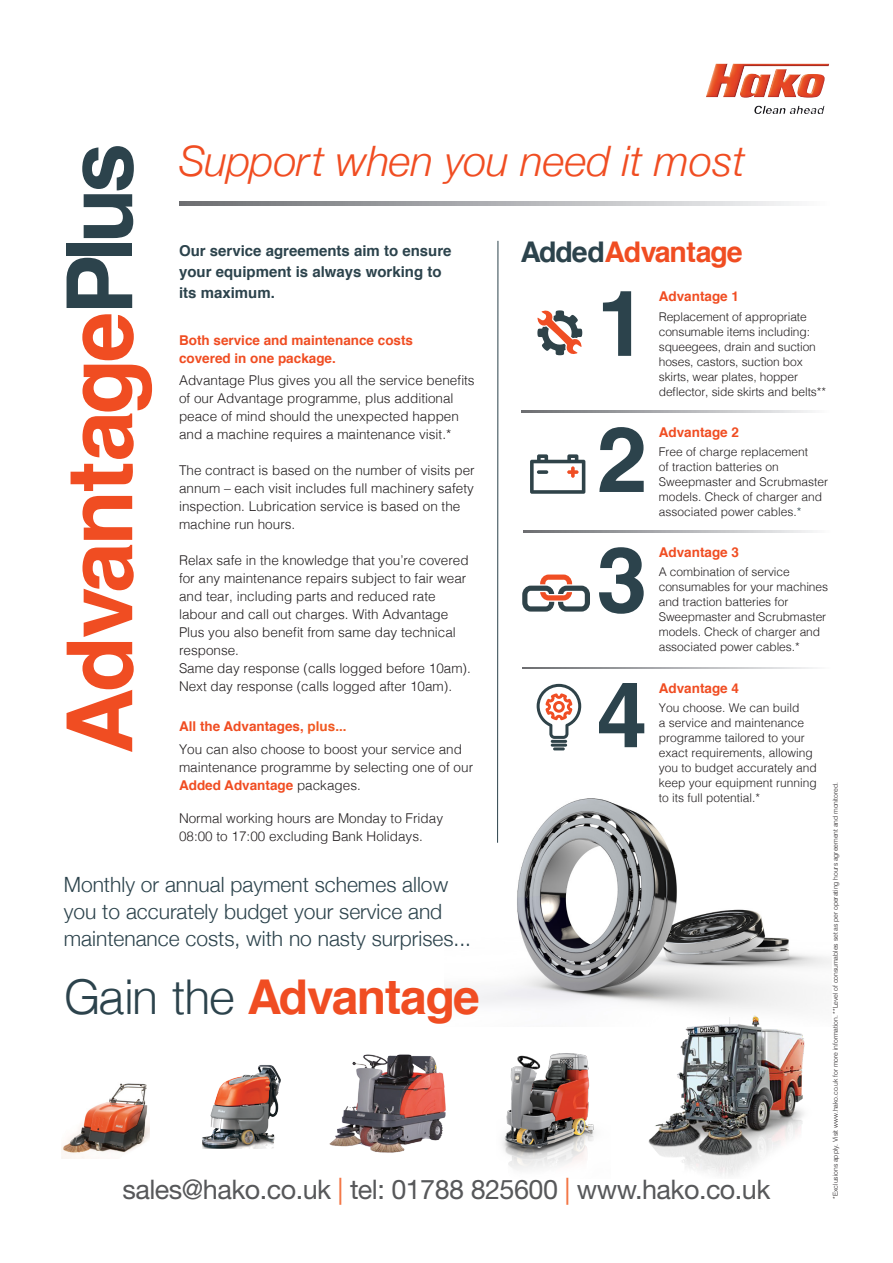
<style>
.page{position:relative;width:893px;height:1263px;background:#fff}
.page>*{position:absolute;margin:0;border:0;box-sizing:border-box;transform-origin:0 0}
.t1{font:700 91.2px "Helvetica";letter-spacing:-.04em;color:#f04d22}
.t2{font:700 91.2px "Helvetica";color:#2c434c}
.t3{font:700 48px "Helvetica";letter-spacing:-.03em;color:#f04d22}
.t4{font:italic 300 42px "Helvetica Neue";color:#f04d22}
.t5{font:700 28.5px "Helvetica";letter-spacing:-.04em;color:#f04d22}
.t6{font:27px "Helvetica Neue";letter-spacing:-.02em;color:#57585a}
.intros{font:300 21px/27px "Helvetica Neue";color:#2c434c}
.Orange_sub{font:700 15px/21px "Helvetica";color:#2c434c}
.COPY{font:300 13.5px/18px "Helvetica";color:#231f20}
.COPY-2{font:700 13.5px/18px "Helvetica";color:#f04d22}
.New_T_C{font:300 13.5px "Helvetica";color:#231f20}
.COPY-3{font:300 12px/15px "Helvetica";letter-spacing:-.005em;color:#231f20}
.COPY-4{font:300 6.75px "Helvetica";letter-spacing:-.005em;color:#231f20}
.s1{color:#2c434c}
.s2{color:#f15921}
.s3{font-weight:700;color:#f04d22}
.s4{font-weight:300;color:#2c434c}
.s5{color:#f37442}
</style>
<div class="page">
<img style="left:444px;top:754px;width:387px;height:251px">
<img style="left:706px;top:64px;width:123px;height:50px">
<svg style="left:179px;top:202px;width:615px;height:3px;background:#aeafb2"></svg>
<svg style="left:530px;top:454px;width:55px;height:40px"></svg>
<svg style="left:537px;top:310px;width:45px;height:45px"></svg>
<svg style="left:522px;top:574px;width:68px;height:38px"></svg>
<hr style="left:551px;top:740px;width:16px;height:3px;background:#2f4349;border-radius:2px">
<hr style="left:551px;top:744px;width:16px;height:3px;background:#2f4349;border-radius:2px">
<svg style="left:553px;top:747px;width:12px;height:3px"></svg>
<svg style="left:537px;top:684px;width:44px;height:55px"></svg>
<svg style="left:521px;top:411px;width:292px;height:1px"></svg>
<svg style="left:523px;top:531px;width:291px;height:1px"></svg>
<svg style="left:523px;top:667px;width:291px;height:2px"></svg>
<hr style="left:497px;top:241px;width:1px;height:602px;background:#2c434c">
<img style="left:329px;top:1054px;width:117px;height:99px">
<img style="left:502px;top:1053px;width:93px;height:117px">
<img style="left:202px;top:1065px;width:79px;height:83px">
<img style="left:62px;top:1083px;width:88px;height:76px">
<img style="left:638px;top:1001px;width:188px;height:175px">
<p class="t1" style="left:26px;top:754px;width:613px;rotate:-90deg">Advantage<span class="s1">Plus</span></p>
<p class="t4" style="left:179px;top:128px;width:568px">Support when you need it most</p>
<p class="t5" style="left:520px;top:229px;width:224px"><span class="s1">Added</span>Advantage</p>
<p class="Orange_sub" style="left:179px;top:240px;width:274px">Our service agreements aim to ensure your equipment is always working to its maximum.</p>
<p class="COPY-2" style="left:179px;top:331px;width:236px">Both service and maintenance costs covered in one package.</p>
<p class="COPY" style="left:179px;top:370px;width:297px">Advantage Plus gives you all the service benefits of our Advantage programme, plus additional peace of mind should the unexpected happen and a machine requires a maintenance visit.*</p>
<p class="COPY" style="left:179px;top:460px;width:297px">The contract is based on the number of visits per annum – each visit includes full machinery safety inspection. Lubrication service is based on the machine run hours.</p>
<p class="COPY" style="left:179px;top:550px;width:291px">Relax safe in the knowledge that you’re covered for any maintenance repairs subject to fair wear and tear, including parts and reduced rate labour and call out charges. With Advantage Plus you also benefit from same day technical response.</p>
<p class="New_T_C" style="left:179px;top:657px;width:293px">Same day response (calls logged before 10am).</p>
<p class="New_T_C" style="left:179px;top:675px;width:275px">Next day response (calls logged after 10am).</p>
<p class="COPY-2" style="left:179px;top:718px;width:169px">All the Advantages, <span class="s2">plus...</span></p>
<p class="COPY" style="left:179px;top:739px;width:296px">You can also choose to boost your service and maintenance programme by selecting one of our<br><span class="s3">Added Advantage</span> packages.</p>
<p class="COPY" style="left:179px;top:808px;width:266px">Normal working hours are Monday to Friday<br>08:00 to 17:00 excluding Bank Holidays.</p>
<p class="intros" style="left:64px;top:869px;width:409px">Monthly or annual payment schemes allow you to accurately budget your service and maintenance costs, with no nasty surprises...</p>
<p class="t2" style="left:597px;top:250px;width:52px">1</p>
<p class="COPY-2" style="left:659px;top:288px;width:82px">Advantage 1</p>
<p class="COPY-3" style="left:659px;top:308px;width:169px">Replacement of appropriate consumable items including: squeegees, drain and suction hoses, castors, suction box skirts, wear plates, hopper deflector, side skirts and belts**</p>
<p class="COPY-2" style="left:659px;top:423px;width:82px">Advantage 2</p>
<p class="COPY-3" style="left:659px;top:443px;width:171px">Free of charge replacement<br>of traction batteries on<br>Sweepmaster and Scrubmaster models. Check of charger and associated power cables.<span class="s1">*</span></p>
<p class="COPY-2" style="left:659px;top:544px;width:82px">Advantage 3</p>
<p class="COPY-3" style="left:659px;top:564px;width:171px">A combination of service consumables for your machines and traction batteries for<br>Sweepmaster and Scrubmaster models. Check of charger and associated power cables.*</p>
<p class="COPY-2" style="left:659px;top:679px;width:82px">Advantage 4</p>
<p class="COPY-3" style="left:659px;top:699px;width:160px">You choose. We can build<br>a service and maintenance programme tailored to your exact requirements, allowing you to budget accurately and keep your equipment running to its full potential.*</p>
<p class="t2" style="left:597px;top:386px;width:52px">2</p>
<p class="t2" style="left:597px;top:506px;width:52px">3</p>
<p class="t2" style="left:597px;top:641px;width:52px">4</p>
<p class="COPY-4" style="left:830px;top:1198px;width:418px;rotate:-90deg">*Exclusions apply. Visit www.hako.co.uk for more information. **Level of consumables set as per operating hours agreement and monitored.</p>
<p class="t3" style="left:64px;top:958px;width:418px"><span class="s4">Gain the</span> Advantage</p>
<p class="t6" style="left:123px;top:1173px;width:649px">sales@hako.co.uk <span class="s5">|</span> tel: 01788 825600 <span class="s5">|</span> www.hako.co.uk</p>
</div>
